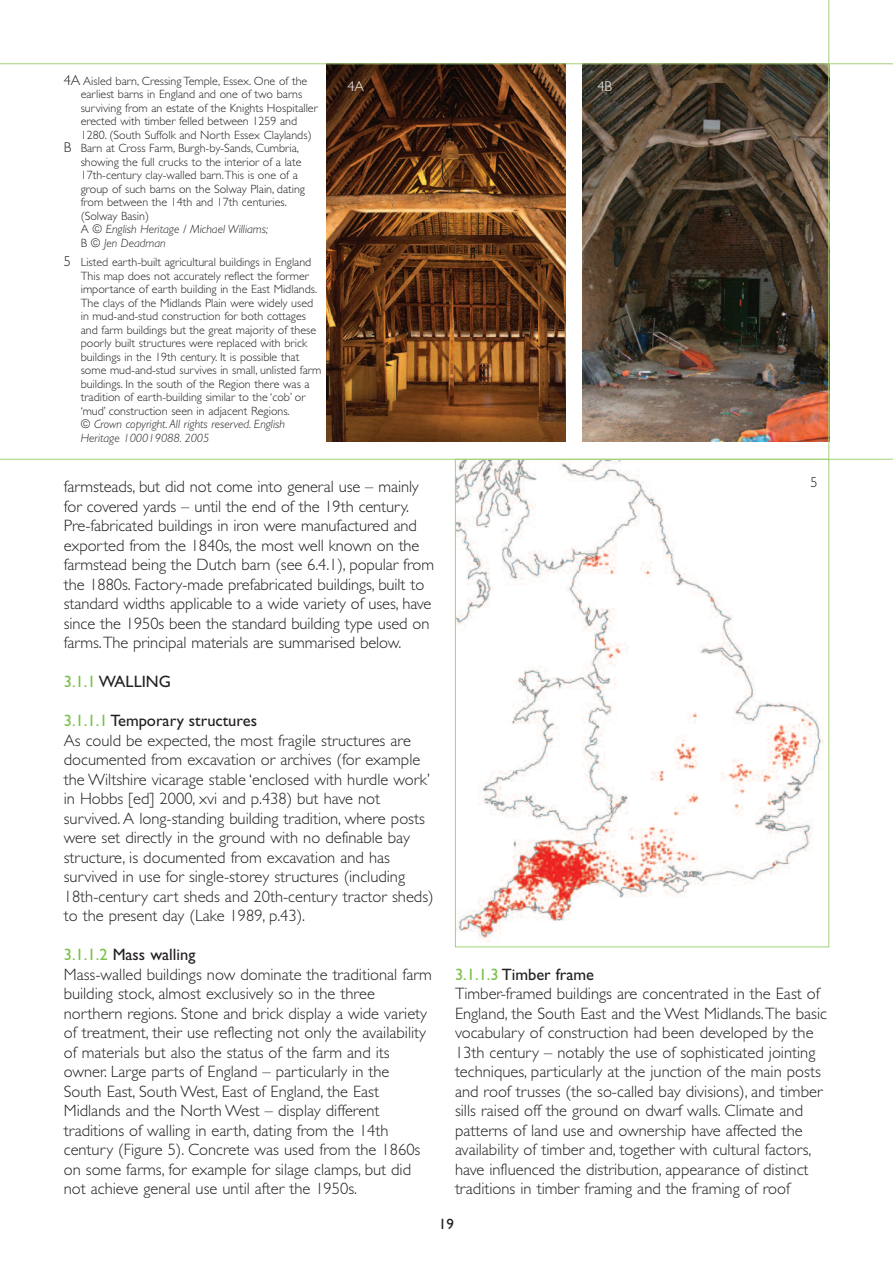
<style>
.page{position:relative;width:893px;height:1263px;background:#fff}
.page>*{position:absolute;margin:0;border:0;box-sizing:border-box;transform-origin:0 0}
.t1{font:300 16.5px/19.5px "Gill Sans";color:#231f20}
.t2{font:16.5px "Gill Sans";color:#231f20}
.t3{font:15px "Gill Sans";color:#231f20}
.t4{font:300 14.25px "Gill Sans";color:#fff}
.t5{font:300 14.25px "Gill Sans";color:#231f20}
.t6{font:300 12px/13.5px "Gill Sans";color:#231f20}
.t7{font:italic 300 12px/13.5px "Gill Sans";color:#231f20}
.s1{font-size:14.25px}
.s2{font-style:normal}
.s3{color:#7bc249}
.s4{font-weight:400;color:#7bc249}
.s5{font-weight:400}
</style>
<div class="page">
<img style="left:583px;top:64px;width:245px;height:378px">
<img style="left:457px;top:461px;width:366px;height:480px">
<img style="left:327px;top:64px;width:238px;height:378px">
<hr style="left:0;top:63px;width:893px;height:1px;background:#a4d178">
<hr style="left:0;top:459px;width:893px;height:1px;background:#a4d178">
<hr style="left:828px;top:0;width:1px;height:461px;background:#a4d178">
<p class="t6" style="left:64px;top:75px;width:245px"><span class="s1">4A</span> Aisled barn, Cressing Temple, Essex. One of the</p>
<p class="t6" style="left:81px;top:88px;width:223px">earliest barns in England and one of two barns</p>
<p class="t6" style="left:81px;top:102px;width:238px">surviving from an estate of the Knights Hospitaller</p>
<p class="t6" style="left:81px;top:115px;width:218px">erected with timber felled between 1259 and</p>
<p class="t6" style="left:81px;top:129px;width:232px">1280. (South Suffolk and North Essex Claylands)</p>
<p class="t6" style="left:64px;top:142px;width:237px"><span class="s1">B</span> Barn at Cross Farm, Burgh-by-Sands, Cumbria,</p>
<p class="t6" style="left:81px;top:156px;width:222px">showing the full crucks to the interior of a late</p>
<p class="t6" style="left:81px;top:169px;width:219px">17th-century clay-walled barn.This is one of a</p>
<p class="t6" style="left:81px;top:183px;width:226px">group of such barns on the Solway Plain, dating</p>
<p class="t6" style="left:81px;top:196px;width:208px">from between the 14th and 17th centuries.</p>
<p class="t6" style="left:81px;top:210px;width:70px">(Solway Basin)</p>
<p class="t7" style="left:81px;top:223px;width:189px"><span class="s2">A</span> © English Heritage / Michael Williams;</p>
<p class="t7" style="left:81px;top:237px;width:86px"><span class="s2">B</span> © Jen Deadman</p>
<p class="t6" style="left:81px;top:256px;width:242px;text-indent:-17px"><span class="s1">5</span> Listed earth-built agricultural buildings in England This map does not accurately reflect the former importance of earth building in the East Midlands.<br>The clays of the Midlands Plain were widely used in mud-and-stud construction for both cottages and farm buildings but the great majority of these poorly built structures were replaced with brick buildings in the 19th century. It is possible that some mud-and-stud survives in small, unlisted farm buildings. In the south of the Region there was a tradition of earth-building similar to the ‘cob’ or ‘mud’ construction seen in adjacent Regions.</p>
<p class="t7" style="left:81px;top:418px;width:206px">© Crown copyright. All rights reserved. English<br>Heritage 100019088. 2005</p>
<p class="t4" style="left:347px;top:80px;width:18px">4A</p>
<p class="t4" style="left:597px;top:80px;width:16px">4B</p>
<p class="t1" style="left:64px;top:478px;width:372px">farmsteads, but did not come into general use – mainly for covered yards – until the end of the 19th century.<br>Pre-fabricated buildings in iron were manufactured and exported from the 1840s, the most well known on the farmstead being the Dutch barn (see 6.4.1), popular from the 1880s. Factory-made prefabricated buildings, built to standard widths applicable to a wide variety of uses, have since the 1950s been the standard building type used on farms.The principal materials are summarised below.</p>
<p class="t2" style="left:64px;top:675px;width:109px"><span class="s3">3.1.1</span> WALLING</p>
<p class="t1" style="left:64px;top:712px;width:371px"><span class="s4">3.1.1.1</span> <span class="s5">Temporary structures<br></span>As could be expected, the most fragile structures are documented from excavation or archives (for example the Wiltshire vicarage stable ‘enclosed with hurdle work’ in Hobbs [ed] 2000, xvi and p.438) but have not survived. A long-standing building tradition, where posts were set directly in the ground with no definable bay structure, is documented from excavation and has survived in use for single-storey structures (including 18th-century cart sheds and 20th-century tractor sheds) to the present day (Lake 1989, p.43).</p>
<p class="t1" style="left:64px;top:946px;width:370px"><span class="s4">3.1.1.2</span> <span class="s5">Mass walling<br></span>Mass-walled buildings now dominate the traditional farm building stock, almost exclusively so in the three northern regions. Stone and brick display a wide variety of treatment, their use reflecting not only the availability of materials but also the status of the farm and its owner. Large parts of England – particularly in the<br>South East, South West, East of England, the East Midlands and the North West – display different traditions of walling in earth, dating from the 14th century (Figure 5). Concrete was used from the 1860s on some farms, for example for silage clamps, but did not achieve general use until after the 1950s.</p>
<p class="t5" style="left:810px;top:476px;width:9px">5</p>
<p class="t1" style="left:455px;top:966px;width:374px"><span class="s4">3.1.1.3</span> <span class="s5">Timber frame<br></span>Timber-framed buildings are concentrated in the East of England, the South East and the West Midlands.The basic vocabulary of construction had been developed by the 13th century – notably the use of sophisticated jointing techniques, particularly at the junction of the main posts and roof trusses (the so-called bay divisions), and timber sills raised off the ground on dwarf walls. Climate and patterns of land use and ownership have affected the availability of timber and, together with cultural factors, have influenced the distribution, appearance of distinct traditions in timber framing and the framing of roof</p>
<p class="t3" style="left:439px;top:1218px;width:16px">19</p>
</div>
